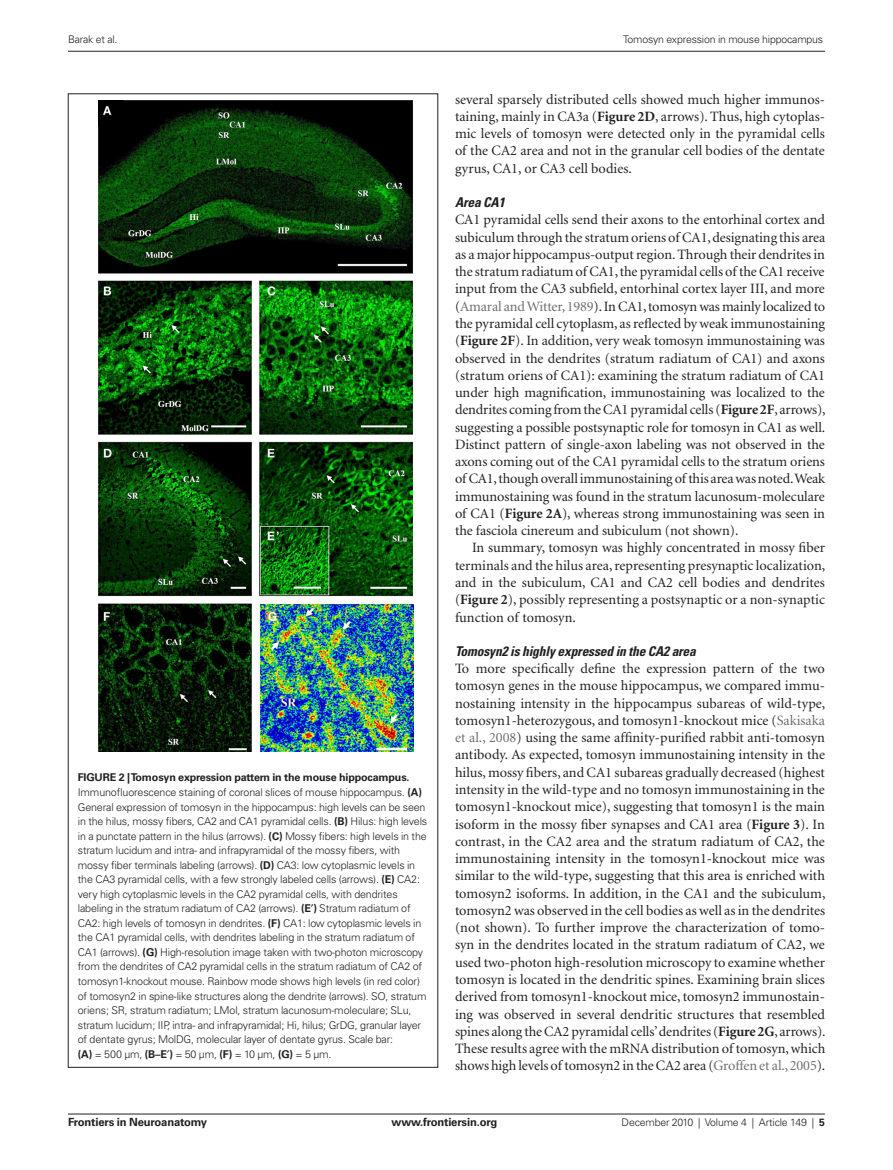
<style>
.page{position:relative;width:893px;height:1170px;background:#fff}
.page>*{position:absolute;margin:0;border:0;box-sizing:border-box;transform-origin:0 0}
.t1{font:14.25px/17.2px "Minion";letter-spacing:-.005em;color:#231f20;text-align:justify}
.t2{font:italic 700 condensed 13.5px "Univers";letter-spacing:-.01em;color:#231f20}
.t3{font:700 11.25px "Univers";letter-spacing:-.015em;color:#231f20}
.t4{font:300 10.65px/14.5px "Univers";letter-spacing:-.015em;color:#231f20}
.t5{font:300 10.5px "Univers";letter-spacing:-.015em;color:#231f20}
.s1{font-weight:700}
.s2{color:#6c6d70}
</style>
<div class="page">
<hr style="left:68px;top:1113px;width:757px;height:1px;background:#231f20">
<hr style="left:68px;top:51px;width:757px;height:1px;background:#231f20">
<img style="left:99px;top:100px;width:315px;height:651px">
<p class="t5" style="left:68px;top:33px;width:51px">Barak et al.</p>
<p class="t5" style="left:623px;top:33px;width:202px">Tomosyn expression in mouse hippocampus</p>
<p class="t4" style="left:78px;top:770px;width:351px"><span class="s1">Figure 2 | Tomosyn expression pattern in the mouse hippocampus.<br></span>Immunofluorescence staining of coronal slices of mouse hippocampus. <span class="s1">(A)<br></span>General expression of tomosyn in the hippocampus: high levels can be seen in the hilus, mossy fibers, CA2 and CA1 pyramidal cells. <span class="s1">(B)</span> Hilus: high levels in a punctate pattern in the hilus (arrows). <span class="s1">(C)</span> Mossy fibers: high levels in the stratum lucidum and intra- and infrapyramidal of the mossy fibers, with mossy fiber terminals labeling (arrows). <span class="s1">(D)</span> CA3: low cytoplasmic levels in the CA3 pyramidal cells, with a few strongly labeled cells (arrows). <span class="s1">(E)</span> CA2: very high cytoplasmic levels in the CA2 pyramidal cells, with dendrites labeling in the stratum radiatum of CA2 (arrows). <span class="s1">(E )</span> Stratum radiatum of CA2: high levels of tomosyn in dendrites. <span class="s1">(F)</span> CA1: low cytoplasmic levels in the CA1 pyramidal cells, with dendrites labeling in the stratum radiatum of CA1 (arrows). <span class="s1">(G)</span> High-resolution image taken with two-photon microscopy from the dendrites of CA2 pyramidal cells in the stratum radiatum of CA2 of tomosyn1-knockout mouse. Rainbow mode shows high levels (in red color) of tomosyn2 in spine-like structures along the dendrite (arrows). SO, stratum oriens; SR, stratum radiatum; LMol, stratum lacunosum-moleculare; SLu, stratum lucidum; IIP, intra- and infrapyramidal; Hi, hilus; GrDG, granular layer of dentate gyrus; MolDG, molecular layer of dentate gyrus. Scale bar:<br><span class="s1">(A)</span> = 500 μm, <span class="s1">(B–E )</span> = 50 μm, <span class="s1">(F)</span> = 10 μm, <span class="s1">(G)</span> = 5 μm.</p>
<p class="t1" style="left:455px;top:91px;width:371px">several sparsely distributed cells showed much higher immunos&shy;taining, mainly in CA3a (<span class="s1">Figure 2D</span>, arrows). Thus, high cytoplas&shy;mic levels of tomosyn were detected only in the pyramidal cells of the CA2 area and not in the granular cell bodies of the dentate gyrus, CA1, or CA3 cell bodies.</p>
<p class="t2" style="left:455px;top:194px;width:51px">Area CA1</p>
<p class="t1" style="left:455px;top:212px;width:372px">CA1 pyramidal cells send their axons to the entorhinal cortex and subiculum through the stratum oriens of CA1, designating this area as a major hippocampus-output region. Through their dendrites in the stratum radiatum of CA1, the pyramidal cells of the CA1 receive input from the CA3 subfield, entorhinal cortex layer III, and more (<span class="s2">Amaral and Witter, 1989</span>). In CA1, tomosyn was mainly localized to the pyramidal cell cytoplasm, as reflected by weak immunostaining (<span class="s1">Figure 2F</span>). In addition, very weak tomosyn immunostaining was observed in the dendrites (stratum radiatum of CA1) and axons (stratum oriens of CA1): examining the stratum radiatum of CA1 under high magnification, immunostaining was localized to the dendrites coming from the CA1 pyramidal cells (<span class="s1">Figure 2F</span>, arrows), suggesting a possible postsynaptic role for tomosyn in CA1 as well.<br>Distinct pattern of single-axon labeling was not observed in the axons coming out of the CA1 pyramidal cells to the stratum oriens of CA1, though overall immunostaining of this area was noted. Weak immunostaining was found in the stratum lacunosum-moleculare of CA1 (<span class="s1">Figure 2A</span>), whereas strong immunostaining was seen in the fasciola cinereum and subiculum (not shown).</p>
<p class="t1" style="left:455px;top:539px;width:372px;text-indent:17px">In summary, tomosyn was highly concentrated in mossy fiber terminals and the hilus area, representing presynaptic localization, and in the subiculum, CA1 and CA2 cell bodies and dendrites (<span class="s1">Figure 2</span>), possibly representing a postsynaptic or a non-synaptic function of tomosyn.</p>
<p class="t2" style="left:455px;top:642px;width:242px">Tomosyn2 is highly expressed in the CA2 area</p>
<p class="t1" style="left:455px;top:660px;width:372px">To more specifically define the expression pattern of the two tomosyn genes in the mouse hippocampus, we compared immu&shy;nostaining intensity in the hippocampus subareas of wild-type, tomosyn1-heterozygous, and tomosyn1-knockout mice (<span class="s2">Sakisaka et al., 2008</span>) using the same affinity-purified rabbit anti-tomosyn antibody. As expected, tomosyn immunostaining intensity in the hilus, mossy fibers, and CA1 subareas gradually decreased (highest intensity in the wild-type and no tomosyn immunostaining in the tomosyn1-knockout mice), suggesting that tomosyn1 is the main isoform in the mossy fiber synapses and CA1 area (<span class="s1">Figure 3</span>). In contrast, in the CA2 area and the stratum radiatum of CA2, the immunostaining intensity in the tomosyn1-knockout mice was similar to the wild-type, suggesting that this area is enriched with tomosyn2 isoforms. In addition, in the CA1 and the subiculum, tomosyn2 was observed in the cell bodies as well as in the dendrites (not shown). To further improve the characterization of tomo&shy;syn in the dendrites located in the stratum radiatum of CA2, we used two-photon high-resolution microscopy to examine whether tomosyn is located in the dendritic spines. Examining brain slices derived from tomosyn1-knockout mice, tomosyn2 immunostain&shy;ing was observed in several dendritic structures that resembled spines along the CA2 pyramidal cells’ dendrites (<span class="s1">Figure 2G</span>, arrows).<br>These results agree with the mRNA distribution of tomosyn, which shows high levels of tomosyn2 in the CA2 area (<span class="s2">Groffen et al., 2005</span>).</p>
<p class="t3" style="left:68px;top:1115px;width:141px">Frontiers in Neuroanatomy</p>
<p class="t3" style="left:392px;top:1115px;width:107px">www.frontiersin.org</p>
<p class="t5" style="left:622px;top:1115px;width:205px">December 2010 | Volume 4 | Article 149 | <span class="s1">5</span></p>
</div>
